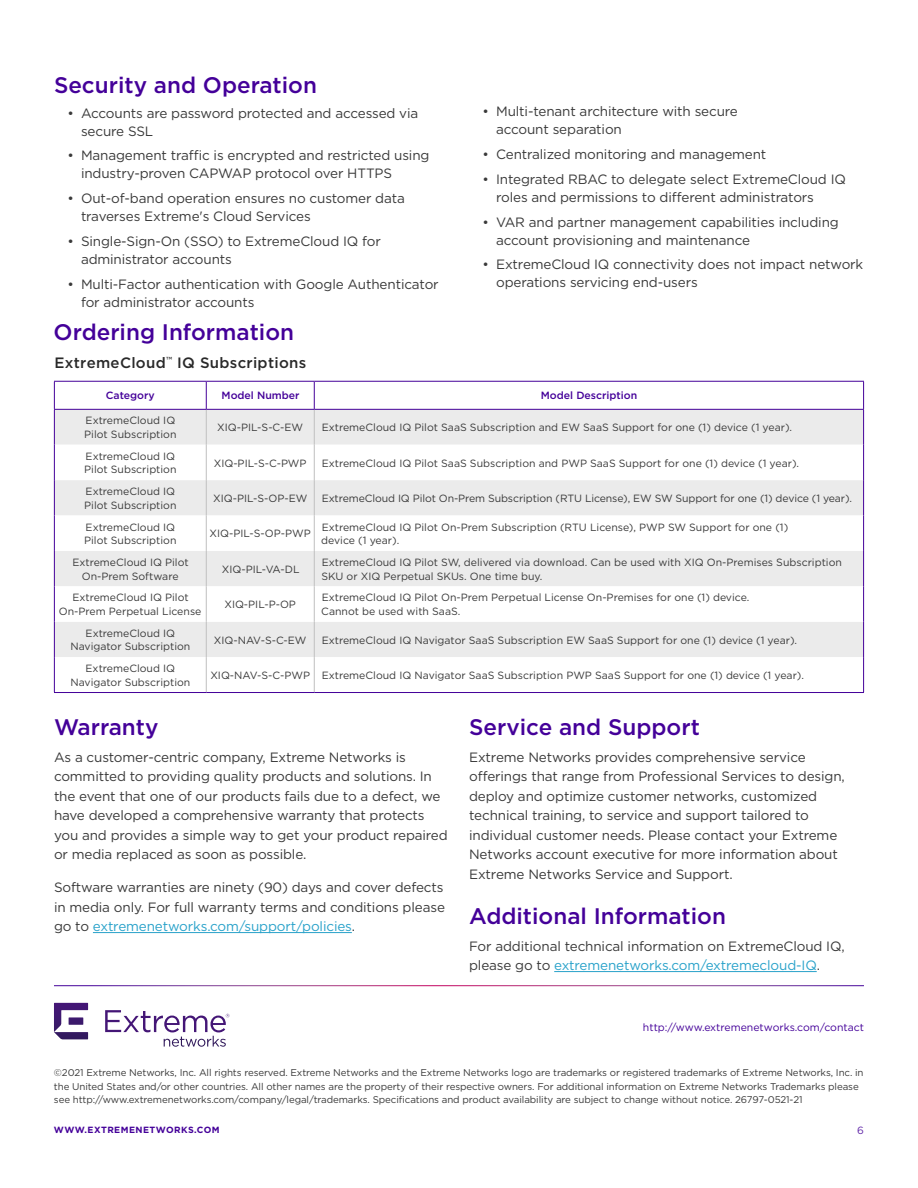
<style>
.page{position:relative;width:918px;height:1188px;background:#fff}
.page>*{position:absolute;margin:0;border:0;box-sizing:border-box;transform-origin:0 0}
.t1{font:500 22.5px "Gotham";color:#409}
.t2{font:500 15px "Gotham";letter-spacing:.02em;color:#292929}
.t3{font:13.5px/19.5px "Gotham";letter-spacing:-.01em;color:#393939}
.t4{font:10.5px/13.5px "Gotham";color:#393939}
.t5{font:10.5px "Gotham";color:#409}
.t6{font:500 10.5px "Gotham";color:#409}
.t7{font:10.5px "Gotham";color:#6026a8}
.t8{font:9.75px/13.5px "Gotham";letter-spacing:-.01em;color:#393939}
.t9{font:700 9px "Gotham";letter-spacing:.05em;color:#409}
.s1{color:#29a2ca}
</style>
<div class="page">
<svg style="left:105px;top:1010px;width:124px;height:36px"></svg>
<svg style="left:54px;top:1003px;width:34px;height:36px"></svg>
<hr style="left:93px;top:932px;width:259px;height:1px;background:#29a2ca">
<div style="left:55px;top:410px;width:808px;height:35px;background:#ebebeb"></div>
<svg style="left:55px;top:445px;width:808px;height:247px"></svg>
<hr style="left:206px;top:410px;width:1px;height:35px;background:#c0c0c0">
<hr style="left:206px;top:445px;width:1px;height:35px;background:#c0c0c0">
<hr style="left:206px;top:480px;width:1px;height:36px;background:#c0c0c0">
<hr style="left:206px;top:516px;width:1px;height:35px;background:#c0c0c0">
<hr style="left:206px;top:551px;width:1px;height:35px;background:#c0c0c0">
<hr style="left:206px;top:586px;width:1px;height:36px;background:#c0c0c0">
<hr style="left:206px;top:622px;width:1px;height:35px;background:#c0c0c0">
<hr style="left:206px;top:657px;width:1px;height:35px;background:#c0c0c0">
<hr style="left:314px;top:410px;width:1px;height:35px;background:#c0c0c0">
<hr style="left:314px;top:445px;width:1px;height:35px;background:#c0c0c0">
<hr style="left:314px;top:480px;width:1px;height:36px;background:#c0c0c0">
<hr style="left:314px;top:516px;width:1px;height:35px;background:#c0c0c0">
<hr style="left:314px;top:551px;width:1px;height:35px;background:#c0c0c0">
<hr style="left:314px;top:586px;width:1px;height:36px;background:#c0c0c0">
<hr style="left:314px;top:622px;width:1px;height:35px;background:#c0c0c0">
<hr style="left:314px;top:657px;width:1px;height:35px;background:#c0c0c0">
<svg style="left:54px;top:381px;width:810px;height:28px"></svg>
<hr style="left:54px;top:409px;width:152px;height:1px;background:#409">
<hr style="left:54px;top:410px;width:1px;height:35px;background:#409">
<hr style="left:206px;top:409px;width:108px;height:1px;background:#409">
<hr style="left:314px;top:409px;width:550px;height:1px;background:#409">
<hr style="left:54px;top:445px;width:1px;height:35px;background:#409">
<hr style="left:54px;top:480px;width:1px;height:36px;background:#409">
<hr style="left:54px;top:516px;width:1px;height:35px;background:#409">
<hr style="left:54px;top:551px;width:1px;height:35px;background:#409">
<hr style="left:54px;top:586px;width:1px;height:36px;background:#409">
<hr style="left:54px;top:622px;width:1px;height:35px;background:#409">
<hr style="left:54px;top:657px;width:1px;height:35px;background:#409">
<hr style="left:54px;top:692px;width:152px;height:1px;background:#409">
<hr style="left:206px;top:692px;width:108px;height:1px;background:#409">
<hr style="left:314px;top:692px;width:550px;height:1px;background:#409">
<hr style="left:863px;top:410px;width:1px;height:35px;background:#409">
<hr style="left:863px;top:445px;width:1px;height:35px;background:#409">
<hr style="left:863px;top:480px;width:1px;height:36px;background:#409">
<hr style="left:863px;top:516px;width:1px;height:35px;background:#409">
<hr style="left:863px;top:551px;width:1px;height:35px;background:#409">
<hr style="left:863px;top:586px;width:1px;height:36px;background:#409">
<hr style="left:863px;top:622px;width:1px;height:35px;background:#409">
<hr style="left:863px;top:657px;width:1px;height:35px;background:#409">
<hr style="left:554px;top:971px;width:263px;height:1px;background:#29a2ca">
<h1 class="t1" style="left:54px;top:70px;width:264px">Security and Operation</h1>
<p class="t3" style="left:81px;top:104px;width:339px;line-height:18px;text-indent:-14px">• Accounts are password protected and accessed via secure SSL</p>
<p class="t3" style="left:81px;top:146px;width:350px;line-height:18px;text-indent:-14px">• Management traffic is encrypted and restricted using industry-proven CAPWAP protocol over HTTPS</p>
<p class="t3" style="left:81px;top:189px;width:325px;line-height:18px;text-indent:-14px">• Out-of-band operation ensures no customer data traverses Extreme's Cloud Services</p>
<p class="t3" style="left:81px;top:232px;width:301px;line-height:18px;text-indent:-14px">• Single-Sign-On (SSO) to ExtremeCloud IQ for administrator accounts</p>
<p class="t3" style="left:81px;top:275px;width:359px;line-height:18px;text-indent:-14px">• Multi-Factor authentication with Google Authenticator for administrator accounts</p>
<p class="t3" style="left:496px;top:102px;width:243px;line-height:18px;text-indent:-14px">• Multi-tenant architecture with secure account separation</p>
<p class="t3" style="left:483px;top:144px;width:285px">• Centralized monitoring and management</p>
<p class="t3" style="left:496px;top:170px;width:351px;line-height:18px;text-indent:-14px">• Integrated RBAC to delegate select ExtremeCloud IQ roles and permissions to different administrators</p>
<p class="t3" style="left:496px;top:213px;width:344px;line-height:18px;text-indent:-14px">• VAR and partner management capabilities including account provisioning and maintenance</p>
<p class="t3" style="left:496px;top:255px;width:369px;line-height:18px;text-indent:-14px">• ExtremeCloud IQ connectivity does not impact network operations servicing end-users</p>
<h1 class="t1" style="left:54px;top:318px;width:242px">Ordering Information</h1>
<p class="t2" style="left:54px;top:353px;width:253px">ExtremeCloud<sup>™</sup> IQ Subscriptions</p>
<p class="t6" style="left:106px;top:389px;width:50px">Category</p>
<p class="t6" style="left:222px;top:389px;width:80px">Model Number</p>
<p class="t6" style="left:541px;top:389px;width:98px">Model Description</p>
<p class="t4" style="left:84px;top:414px;width:94px">ExtremeCloud IQ<br>Pilot Subscription</p>
<p class="t4" style="left:217px;top:421px;width:87px">XIQ-PIL-S-C-EW</p>
<p class="t4" style="left:322px;top:421px;width:472px">ExtremeCloud IQ Pilot SaaS Subscription and EW SaaS Support for one (1) device (1 year).</p>
<p class="t4" style="left:84px;top:449px;width:94px">ExtremeCloud IQ<br>Pilot Subscription</p>
<p class="t4" style="left:214px;top:456px;width:94px">XIQ-PIL-S-C-PWP</p>
<p class="t4" style="left:322px;top:456px;width:479px">ExtremeCloud IQ Pilot SaaS Subscription and PWP SaaS Support for one (1) device (1 year).</p>
<p class="t4" style="left:84px;top:485px;width:94px">ExtremeCloud IQ<br>Pilot Subscription</p>
<p class="t4" style="left:213px;top:491px;width:96px">XIQ-PIL-S-OP-EW</p>
<p class="t4" style="left:322px;top:491px;width:532px">ExtremeCloud IQ Pilot On-Prem Subscription (RTU License), EW SW Support for one (1) device (1 year).</p>
<p class="t4" style="left:84px;top:520px;width:94px">ExtremeCloud IQ<br>Pilot Subscription</p>
<p class="t4" style="left:210px;top:527px;width:103px">XIQ-PIL-S-OP-PWP</p>
<p class="t4" style="left:321px;top:520px;width:469px">ExtremeCloud IQ Pilot On-Prem Subscription (RTU License), PWP SW Support for one (1) device (1 year).</p>
<p class="t4" style="left:72px;top:555px;width:118px;text-align:center">ExtremeCloud IQ Pilot<br>On-Prem Software</p>
<p class="t4" style="left:222px;top:562px;width:79px">XIQ-PIL-VA-DL</p>
<p class="t4" style="left:321px;top:555px;width:522px">ExtremeCloud IQ Pilot SW, delivered via download. Can be used with XIQ On-Premises Subscription<br>SKU or XIQ Perpetual SKUs. One time buy.</p>
<p class="t4" style="left:59px;top:591px;width:144px;text-align:center">ExtremeCloud IQ Pilot<br>On-Prem Perpetual License</p>
<p class="t4" style="left:224px;top:598px;width:73px">XIQ-PIL-P-OP</p>
<p class="t4" style="left:321px;top:591px;width:430px">ExtremeCloud IQ Pilot On-Prem Perpetual License On-Premises for one (1) device.<br>Cannot be used with SaaS.</p>
<p class="t4" style="left:70px;top:626px;width:121px;text-align:center">ExtremeCloud IQ<br>Navigator Subscription</p>
<p class="t4" style="left:214px;top:633px;width:94px">XIQ-NAV-S-C-EW</p>
<p class="t4" style="left:322px;top:633px;width:477px">ExtremeCloud IQ Navigator SaaS Subscription EW SaaS Support for one (1) device (1 year).</p>
<p class="t4" style="left:70px;top:662px;width:121px;text-align:center">ExtremeCloud IQ<br>Navigator Subscription</p>
<p class="t4" style="left:210px;top:668px;width:595px">XIQ-NAV-S-C-PWP ExtremeCloud IQ Navigator SaaS Subscription PWP SaaS Support for one (1) device (1 year).</p>
<h1 class="t1" style="left:54px;top:713px;width:106px">Warranty</h1>
<p class="t3" style="left:54px;top:747px;width:395px">As a customer-centric company, Extreme Networks is committed to providing quality products and solutions. In the event that one of our products fails due to a defect, we have developed a comprehensive warranty that protects you and provides a simple way to get your product repaired or media replaced as soon as possible.</p>
<p class="t3" style="left:54px;top:877px;width:393px;text-align:justify">Software warranties are ninety (90) days and cover defects in media only. For full warranty terms and conditions please go to <span class="s1">extremenetworks.com/support/policies</span>.</p>
<h1 class="t1" style="left:469px;top:713px;width:232px">Service and Support</h1>
<p class="t3" style="left:469px;top:747px;width:377px">Extreme Networks provides comprehensive service offerings that range from Professional Services to design, deploy and optimize customer networks, customized technical training, to service and support tailored to individual customer needs. Please contact your Extreme Networks account executive for more information about Extreme Networks Service and Support.</p>
<h1 class="t1" style="left:469px;top:902px;width:258px">Additional Information</h1>
<p class="t3" style="left:469px;top:936px;width:377px">For additional technical information on ExtremeCloud IQ, please go to <span class="s1">extremenetworks.com/extremecloud-IQ</span>.</p>
<p class="t5" style="left:643px;top:1021px;width:223px">http://www.extremenetworks.com/contact</p>
<p class="t8" style="left:54px;top:1066px;width:811px">©2021 Extreme Networks, Inc. All rights reserved. Extreme Networks and the Extreme Networks logo are trademarks or registered trademarks of Extreme Networks, Inc. in the United States and/or other countries. All other names are the property of their respective owners. For additional information on Extreme Networks Trademarks please see http://www.extremenetworks.com/company/legal/trademarks. Specifications and product availability are subject to change without notice. 26797-0521-21</p>
<p class="t7" style="left:857px;top:1124px;width:8px">6</p>
<p class="t9" style="left:54px;top:1124px;width:167px">WWW.EXTREMENETWORKS.COM</p>
</div>
